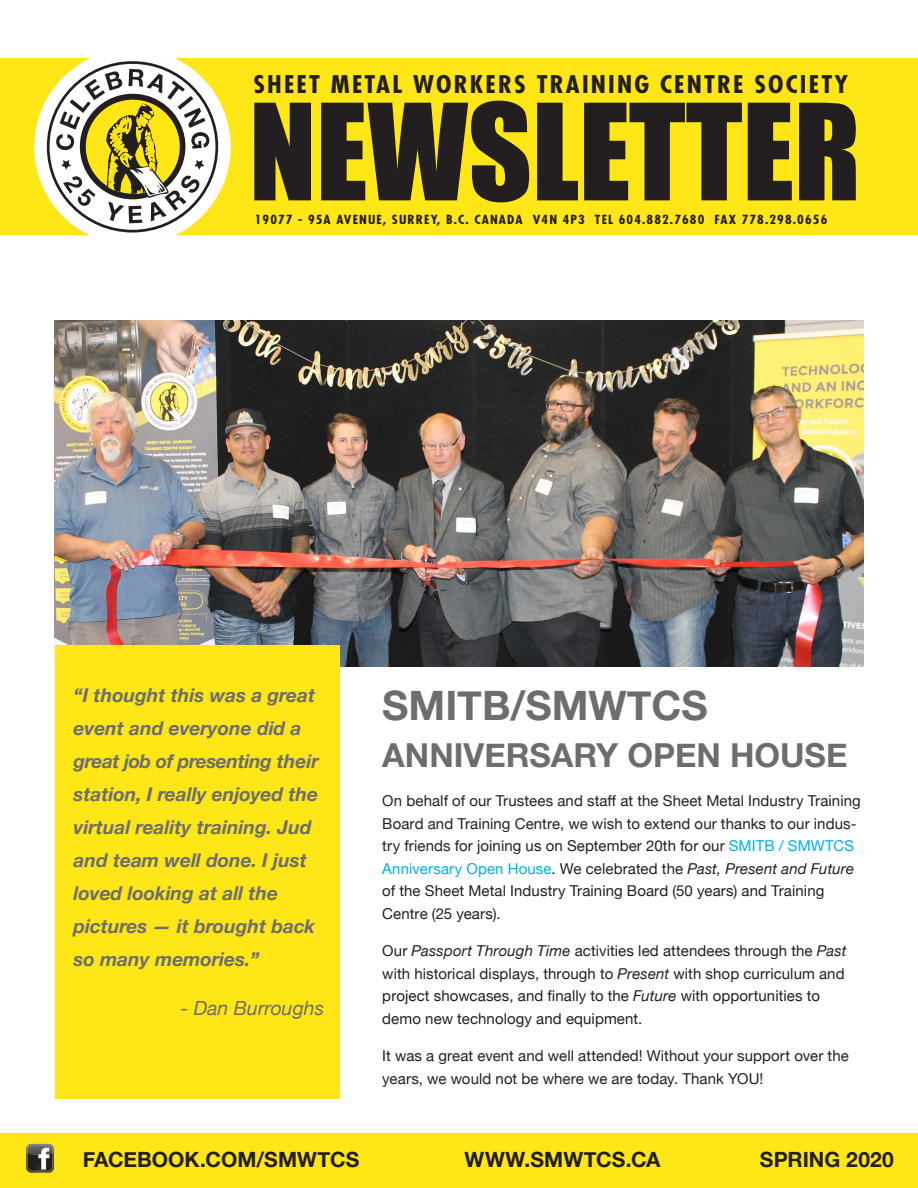
<style>
.page{position:relative;width:918px;height:1188px;background:#fff}
.page>*{position:absolute;margin:0;border:0;box-sizing:border-box;transform-origin:0 0}
.t1{font:123.6px "Impact";color:#231f20}
.t2{font:700 40.5px "Helvetica Neue";color:#6c6d70}
.t3{font:700 33px "Helvetica Neue";color:#6c6d70}
.t4{font:700 condensed 23.7px "Futura";letter-spacing:.08em;color:#231f20;scale:1.11 1}
.Bottom_Bar_Text{font:700 21px "Helvetica Neue";color:#231f20}
.t5{font:italic 19.5px "Helvetica Neue";color:#6c6d70}
.t6{font:italic 700 19.05px/33px "Helvetica Neue";color:#6c6d70}
.Side_Bars_Title{font:15px/22.5px "Helvetica Neue";letter-spacing:.005em;color:#231f20}
.t7{font:700 condensed 12.15px "Futura";letter-spacing:.08em;color:#231f20;scale:1.11 1}
.s1{color:#00aeef}
.s2{font-style:italic}
</style>
<div class="page">
<div style="left:0;top:59px;width:918px;height:176px;background:#ffe616"></div>
<svg style="left:34px;top:49px;width:197px;height:196px"></svg>
<svg style="left:56px;top:69px;width:154px;height:154px"></svg>
<div style="left:0;top:1134px;width:918px;height:54px;background:#ffe616"></div>
<img style="left:26px;top:1144px;width:28px;height:29px">
<img style="left:54px;top:321px;width:810px;height:346px">
<div style="left:55px;top:645px;width:284px;height:453px;background:#ffe616"></div>
<p class="t4" style="left:253px;top:69px;width:537px">SHEET METAL WORKERS TRAINING CENTRE SOCIETY</p>
<p class="t1" style="left:249px;top:56px;width:613px">NEWSLETTER</p>
<p class="t7" style="left:255px;top:211px;width:517px">19077 - 95A AVENUE, SURREY, B.C. CANADA V4N 4P3 TEL 604.882.7680 FAX 778.298.0656</p>
<p class="t6" style="left:74px;top:679px;width:247px">“I thought this was a great event and everyone did a great job of presenting their station, I really enjoyed the virtual reality training. Jud and team well done. I just loved looking at all the</p>
<p class="t6" style="left:74px;top:910px;width:243px">pictures — it brought back so many memories.”</p>
<p class="t5" style="left:181px;top:994px;width:145px">- Dan Burroughs</p>
<p class="t2" style="left:382px;top:674px;width:327px">SMITB/SMWTCS</p>
<p class="t3" style="left:382px;top:729px;width:467px">ANNIVERSARY OPEN HOUSE</p>
<p class="Side_Bars_Title" style="left:382px;top:790px;width:480px">On behalf of our Trustees and staff at the Sheet Metal Industry Training Board and Training Centre, we wish to extend our thanks to our indus&shy;try friends for joining us on September 20th for our <span class="s1">SMITB / SMWTCS Anniversary Open House</span>. We celebrated the <span class="s2">Past, Present and Future </span>of the Sheet Metal Industry Training Board (50 years) and Training Centre (25 years).</p>
<p class="Side_Bars_Title" style="left:382px;top:940px;width:466px">Our <span class="s2">Passport Through Time</span> activities led attendees through the <span class="s2">Past </span>with historical displays, through to <span class="s2">Present</span> with shop curriculum and project showcases, and finally to the <span class="s2">Future</span> with opportunities to demo new technology and equipment.</p>
<p class="Side_Bars_Title" style="left:382px;top:1045px;width:468px">It was a great event and well attended! Without your support over the years, we would not be where we are today. Thank YOU!</p>
<p class="Bottom_Bar_Text" style="left:83px;top:1143px;width:278px">FACEBOOK.COM/SMWTCS</p>
<p class="Bottom_Bar_Text" style="left:464px;top:1143px;width:198px">WWW.SMWTCS.CA</p>
<p class="Bottom_Bar_Text" style="left:760px;top:1143px;width:136px">SPRING 2020</p>
</div>
